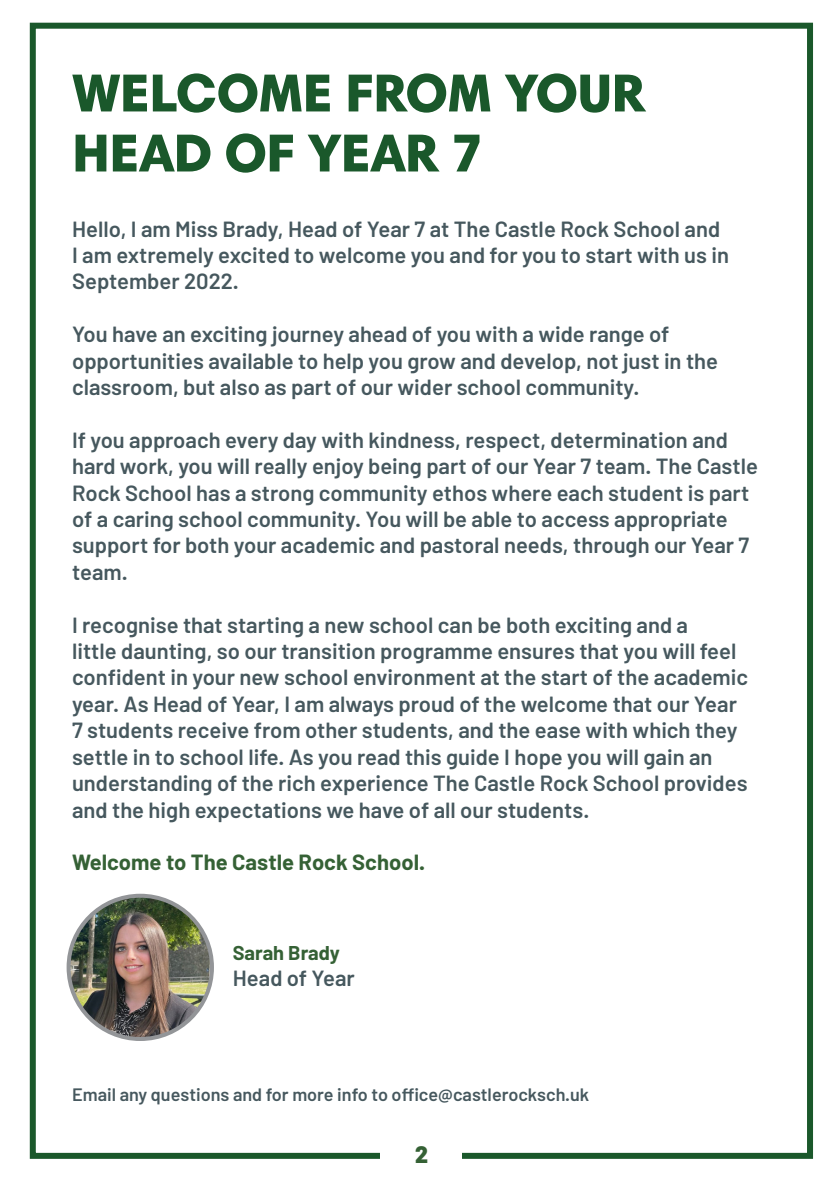
<style>
.page{position:relative;width:840px;height:1191px;background:#fff}
.page>*{position:absolute;margin:0;border:0;box-sizing:border-box;transform-origin:0 0}
.t1{font:900 54px "Harmonia Sans Pro Cyr";letter-spacing:-.01em;color:#1a582b}
.t2{font:900 24px "Harmonia Sans Pro Cyr";color:#356135}
.t3{font:600 22px/26.4px "Barlow";color:#46585e}
.t4{font:700 22px "Barlow";color:#356135}
.t5{font:700 20px "Barlow";color:#356135}
.t6{font:600 18px "Barlow";color:#46585e}
</style>
<div class="page">
<div style="left:30px;top:23px;width:782px;height:1135px;border:6px solid #1a582b"></div>
<div style="left:380px;top:1128px;width:82px;height:63px;background:#fff"></div>
<img style="left:69px;top:895px;width:143px;height:144px;border-radius:72px">
<div style="left:67px;top:893px;width:147px;height:148px;border:4px solid #939598;border-radius:50%"></div>
<p class="t1" style="left:72px;top:58px;width:574px">WELCOME FROM YOUR</p>
<p class="t1" style="left:72px;top:118px;width:412px">HEAD OF YEAR 7</p>
<p class="t3" style="left:72px;top:215px;width:658px">Hello, I am Miss Brady, Head of Year 7 at The Castle Rock School and<br>I am extremely excited to welcome you and for you to start with us in<br>September 2022.</p>
<p class="t3" style="left:72px;top:321px;width:647px">You have an exciting journey ahead of you with a wide range of opportunities available to help you grow and develop, not just in the classroom, but also as part of our wider school community.</p>
<p class="t3" style="left:72px;top:426px;width:687px">If you approach every day with kindness, respect, determination and hard work, you will really enjoy being part of our Year 7 team. The Castle Rock School has a strong community ethos where each student is part of a caring school community. You will be able to access appropriate support for both your academic and pastoral needs, through our Year 7 team.</p>
<p class="t3" style="left:72px;top:611px;width:677px">I recognise that starting a new school can be both exciting and a<br>little daunting, so our transition programme ensures that you will feel confident in your new school environment at the start of the academic year. As Head of Year, I am always proud of the welcome that our Year 7 students receive from other students, and the ease with which they settle in to school life. As you read this guide I hope you will gain an understanding of the rich experience The Castle Rock School provides and the high expectations we have of all our students.</p>
<p class="t4" style="left:72px;top:848px;width:354px">Welcome to The Castle Rock School.</p>
<p class="t5" style="left:233px;top:940px;width:109px">Sarah Brady</p>
<p class="t3" style="left:233px;top:965px;width:123px">Head of Year</p>
<p class="t6" style="left:72px;top:1083px;width:518px">Email any questions and for more info to office@castlerocksch.uk</p>
<p class="t2" style="left:414px;top:1139px;width:15px">2</p>
</div>
